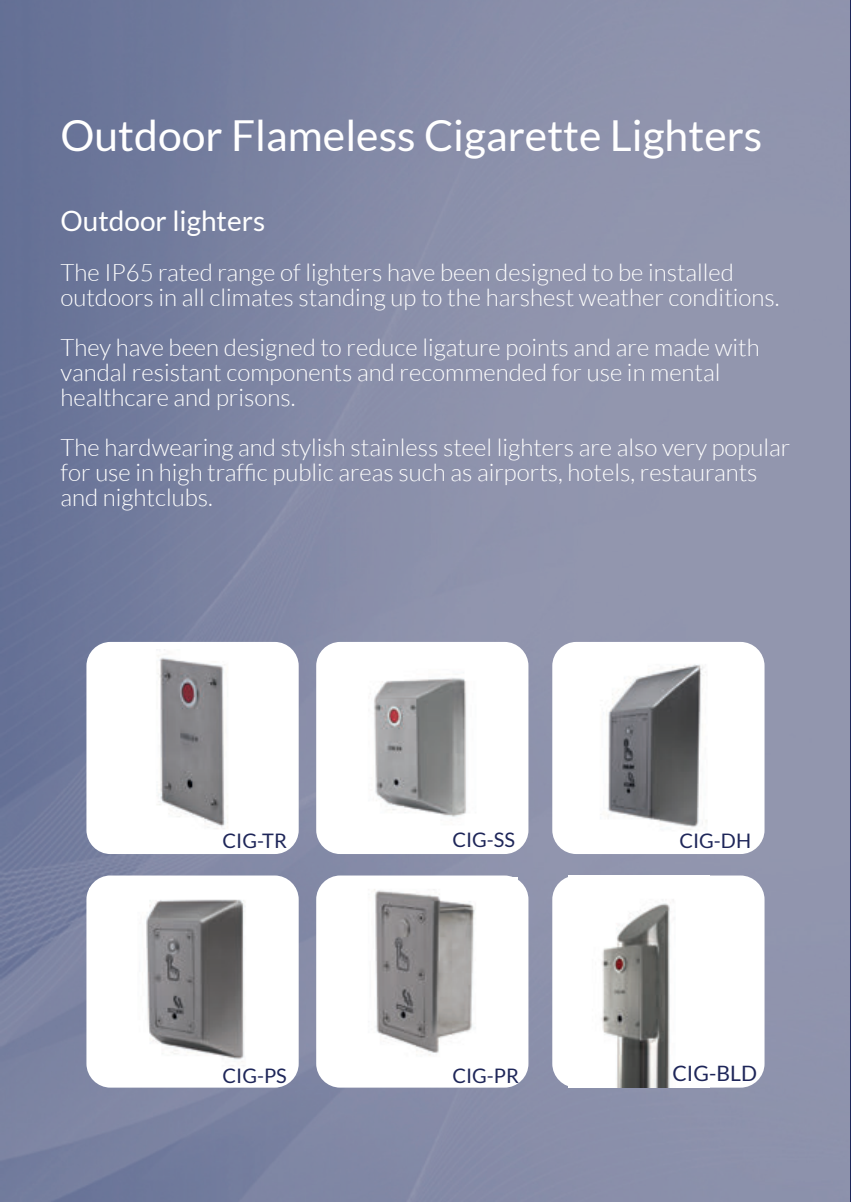
<style>
.page{position:relative;width:851px;height:1202px;background:#fff}
.page>*{position:absolute;margin:0;border:0;box-sizing:border-box;transform-origin:0 0}
.t1{font:42.8px "Lato";color:#fff}
.t2{font:28px "Lato";color:#fff}
.t3{font:300 24px/25px "Lato";color:#fff}
.t4{font:21.2px "Lato";color:#1e2659}
.t5{font:20px "Lato";color:#1e2659}
</style>
<div class="page">
<img style="left:0;top:0;width:849px;height:1202px">
<svg style="left:3px;top:8px;width:844px;height:1px"></svg>
<div style="left:86px;top:642px;width:212px;height:212px;background:#fff;border-radius:24px"></div>
<div style="left:316px;top:642px;width:212px;height:212px;background:#fff;border-radius:24px"></div>
<div style="left:552px;top:642px;width:212px;height:212px;background:#fff;border-radius:24px"></div>
<div style="left:552px;top:875px;width:212px;height:213px;background:#fff;border-radius:24px"></div>
<div style="left:316px;top:875px;width:212px;height:213px;background:#fff;border-radius:24px"></div>
<div style="left:86px;top:875px;width:212px;height:213px;background:#fff;border-radius:24px"></div>
<img style="left:157px;top:657px;width:71px;height:170px">
<img style="left:374px;top:678px;width:93px;height:139px">
<img style="left:607px;top:664px;width:100px;height:166px">
<img style="left:568px;top:875px;width:106px;height:213px">
<img style="left:374px;top:877px;width:143px;height:178px">
<img style="left:146px;top:899px;width:99px;height:167px">
<h1 class="t1" style="left:60px;top:112px;width:703px">Outdoor Flameless Cigarette Lighters</h1>
<p class="t2" style="left:60px;top:205px;width:206px">Outdoor lighters</p>
<p class="t3" style="left:60px;top:260px;width:720px">The IP65 rated range of lighters have been designed to be installed outdoors in all climates standing up to the harshest weather conditions.</p>
<p class="t3" style="left:60px;top:335px;width:700px">They have been designed to reduce ligature points and are made with vandal resistant components and recommended for use in mental healthcare and prisons.</p>
<p class="t3" style="left:60px;top:435px;width:731px">The hardwearing and stylish stainless steel lighters are also very popular for use in high traffic public areas such as airports, hotels, restaurants and nightclubs.</p>
<p class="t5" style="left:222px;top:830px;width:66px">CIG-TR</p>
<p class="t5" style="left:452px;top:829px;width:64px">CIG-SS</p>
<p class="t5" style="left:679px;top:830px;width:73px">CIG-DH</p>
<p class="t5" style="left:222px;top:1064px;width:66px">CIG-PS</p>
<p class="t5" style="left:452px;top:1064px;width:68px">CIG-PR</p>
<p class="t4" style="left:672px;top:1061px;width:86px">CIG-BLD</p>
</div>
